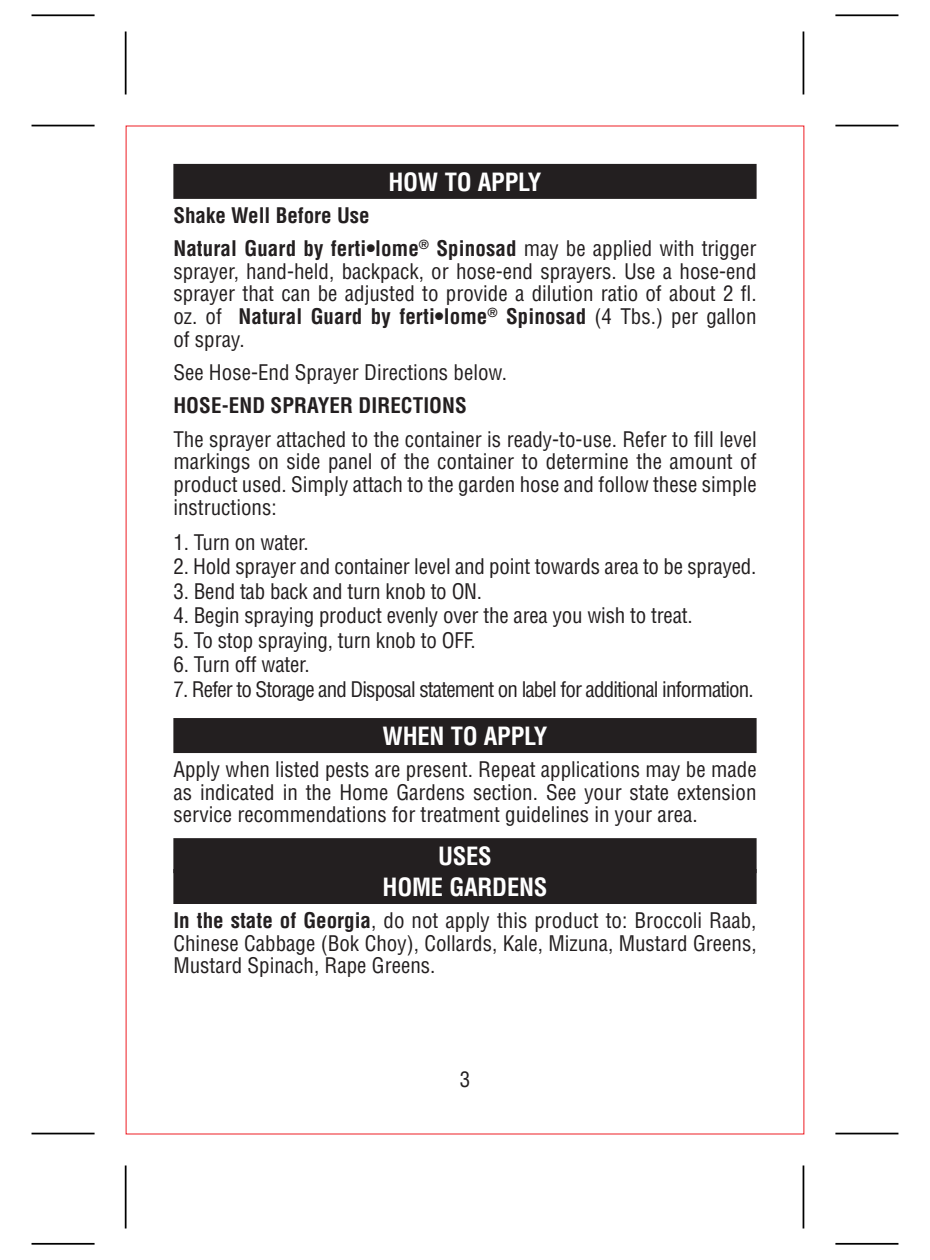
<style>
.page{position:relative;width:930px;height:1260px;background:#fff}
.page>*{position:absolute;margin:0;border:0;box-sizing:border-box;transform-origin:0 0}
.t1{font:700 condensed 24.5px/30.8px "Helvetica LT Std";letter-spacing:-.01em;color:#fff;text-align:center}
.t2{font:condensed 21px/22.8px "Helvetica LT Std";letter-spacing:-.01em;color:#231f20;text-align:justify}
.t3{font:700 condensed 21px/33.2px "Helvetica LT Std";letter-spacing:.005em;color:#231f20}
.t4{font:condensed 21px "Helvetica LT Std";letter-spacing:-.04em;color:#231f20}
.s1{font-weight:400}
.s2{font-weight:700}
</style>
<div class="page">
<hr style="left:32px;top:125px;width:62px;height:1px;background:#000">
<hr style="left:32px;top:14px;width:62px;height:2px;background:#000">
<hr style="left:32px;top:1133px;width:62px;height:1px;background:#000">
<hr style="left:32px;top:1243px;width:62px;height:2px;background:#000">
<hr style="left:835px;top:125px;width:63px;height:1px;background:#000">
<hr style="left:835px;top:14px;width:63px;height:2px;background:#000">
<hr style="left:835px;top:1133px;width:63px;height:1px;background:#000">
<hr style="left:835px;top:1243px;width:63px;height:2px;background:#000">
<hr style="left:125px;top:32px;width:1px;height:62px;background:#000">
<hr style="left:125px;top:1166px;width:1px;height:62px;background:#000">
<hr style="left:802px;top:32px;width:2px;height:62px;background:#000">
<hr style="left:802px;top:1166px;width:2px;height:62px;background:#000">
<div style="left:173px;top:164px;width:583px;height:35px;background:#231f20"></div>
<div style="left:173px;top:718px;width:583px;height:35px;background:#231f20"></div>
<div style="left:173px;top:838px;width:583px;height:35px;background:#231f20"></div>
<div style="left:173px;top:869px;width:583px;height:35px;background:#231f20"></div>
<p class="t1" style="left:388px;top:166px;width:154px">HOW TO APPLY</p>
<p class="t3" style="left:173px;top:198px;width:584px">Shake Well Before Use<br>Natural Guard by ferti•lome<sup>®</sup> Spinosad <span class="s1">may be applied with trigger</span></p>
<p class="t2" style="left:173px;top:260px;width:584px">sprayer, hand-held, backpack, or hose-end sprayers. Use a hose-end sprayer that can be adjusted to provide a dilution ratio of about 2 fl. oz. of <span class="s2">Natural Guard by ferti•lome</span><sup>®</sup> <span class="s2">Spinosad</span> (4 Tbs.) per gallon of spray.</p>
<p class="t2" style="left:173px;top:361px;width:335px">See Hose-End Sprayer Directions below.</p>
<p class="t3" style="left:173px;top:389px;width:295px">HOSE-END SPRAYER DIRECTIONS</p>
<p class="t2" style="left:173px;top:428px;width:584px">The sprayer attached to the container is ready-to-use. Refer to fill level markings on side panel of the container to determine the amount of product used. Simply attach to the garden hose and follow these simple instructions:</p>
<p class="t2" style="left:173px;top:531px;width:137px">1. Turn on water.</p>
<p class="t2" style="left:173px;top:555px;width:584px">2. Hold sprayer and container level and point towards area to be sprayed.</p>
<p class="t2" style="left:173px;top:580px;width:310px">3. Bend tab back and turn knob to ON.</p>
<p class="t2" style="left:173px;top:604px;width:520px">4. Begin spraying product evenly over the area you wish to treat.</p>
<p class="t2" style="left:173px;top:629px;width:304px">5. To stop spraying, turn knob to OFF.</p>
<p class="t2" style="left:173px;top:653px;width:138px">6. Turn off water.</p>
<p class="t4" style="left:173px;top:676px;width:582px">7. Refer to Storage and Disposal statement on label for additional information.</p>
<p class="t1" style="left:382px;top:721px;width:166px">WHEN TO APPLY</p>
<p class="t2" style="left:173px;top:758px;width:584px">Apply when listed pests are present. Repeat applications may be made as indicated in the Home Gardens section. See your state extension service recommendations for treatment guidelines in your area.</p>
<p class="t1" style="left:382px;top:841px;width:166px">USES<br>HOME GARDENS</p>
<p class="t2" style="left:173px;top:909px;width:584px"><span class="s2">In the state of Georgia</span>, do not apply this product to: Broccoli Raab, Chinese Cabbage (Bok Choy), Collards, Kale, Mizuna, Mustard Greens, Mustard Spinach, Rape Greens.</p>
<p class="t2" style="left:459px;top:1068px;width:12px">3</p>
</div>
